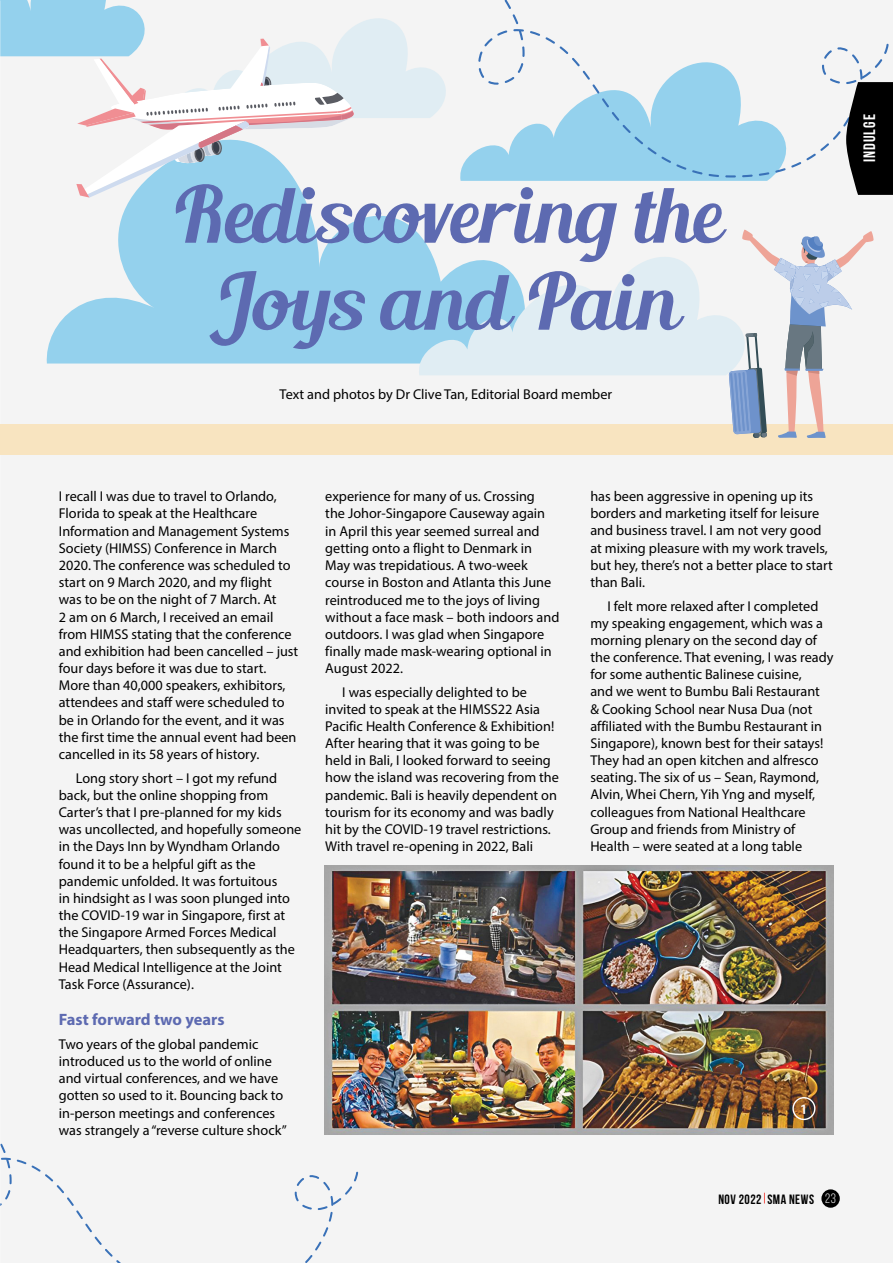
<style>
.page{position:relative;width:893px;height:1263px;background:#f4f4f4}
.page>*{position:absolute;margin:0;border:0;box-sizing:border-box;transform-origin:0 0}
.t1{font:78px/87px "Blenda Script";color:#5d6ab1;text-align:center}
.t2{font:700 16.5px "Myriad Pro";color:#5d6ab1}
.t3{font:700 16.5px "Bebas Neue";letter-spacing:.065em;color:#fff}
.t4{font:14.25px/17.2px "Myriad Pro";color:#000}
.t5{font:700 13.5px "Bebas Neue";letter-spacing:.035em;color:#000}
.s1{font-weight:400;color:#fff}
</style>
<div class="page">
<svg style="left:0;top:1116px;width:358px;height:147px"></svg>
<div style="left:0;top:424px;width:893px;height:31px;background:#f8e4c0"></div>
<svg style="left:46px;top:198px;width:368px;height:165px;fill:#94d1ed"></svg>
<svg style="left:464px;top:149px;width:308px;height:32px;background:#9bd3ed"></svg>
<svg style="left:414px;top:229px;width:331px;height:146px;fill:#e0edf3"></svg>
<svg style="left:729px;top:230px;width:145px;height:208px"></svg>
<svg style="left:0;top:0;width:464px;height:198px"></svg>
<svg style="left:478px;top:0;width:411px;height:177px"></svg>
<img style="left:325px;top:865px;width:508px;height:270px">
<div style="left:792px;top:1097px;width:24px;height:23px;border:1px solid #fff;border-radius:50%"></div>
<div style="left:821px;top:1189px;width:19px;height:19px;background:#000;border-radius:50%"></div>
<svg style="left:846px;top:82px;width:47px;height:113px;background:#191919"></svg>
<svg style="left:801px;top:1104px;width:4px;height:9px"></svg>
<h1 class="t1" style="left:172px;top:177px;width:550px">Rediscovering the<br>Joys and Pain</h1>
<p class="t4" style="left:280px;top:385px;width:334px">Text and photos by Dr Clive Tan, Editorial Board member</p>
<p class="t3" style="left:860px;top:162px;width:50px;rotate:-90deg">INDULGE</p>
<p class="t4" style="left:59px;top:488px;width:241px">I recall I was due to travel to Orlando, Florida to speak at the Healthcare Information and Management Systems Society (HIMSS) Conference in March 2020. The conference was scheduled to start on 9 March 2020, and my flight was to be on the night of 7 March. At<br>2 am on 6 March, I received an email from HIMSS stating that the conference and exhibition had been cancelled – just four days before it was due to start.<br>More than 40,000 speakers, exhibitors, attendees and staff were scheduled to be in Orlando for the event, and it was the first time the annual event had been cancelled in its 58 years of history.</p>
<p class="t4" style="left:59px;top:769px;width:244px;text-indent:17px">Long story short – I got my refund back, but the online shopping from Carter’s that I pre-planned for my kids was uncollected, and hopefully someone in the Days Inn by Wyndham Orlando found it to be a helpful gift as the pandemic unfolded. It was fortuitous<br>in hindsight as I was soon plunged into the COVID-19 war in Singapore, first at the Singapore Armed Forces Medical Headquarters, then subsequently as the Head Medical Intelligence at the Joint Task Force (Assurance).</p>
<p class="t2" style="left:59px;top:1009px;width:167px">Fast forward two years</p>
<p class="t4" style="left:59px;top:1035px;width:229px">Two years of the global pandemic introduced us to the world of online and virtual conferences, and we have gotten so used to it. Bouncing back to in-person meetings and conferences was strangely a “reverse culture shock”</p>
<p class="t4" style="left:325px;top:487px;width:236px">experience for many of us. Crossing<br>the Johor-Singapore Causeway again in April this year seemed surreal and getting onto a flight to Denmark in May was trepidatious. A two-week course in Boston and Atlanta this June reintroduced me to the joys of living without a face mask – both indoors and outdoors. I was glad when Singapore finally made mask-wearing optional in August 2022.</p>
<p class="t4" style="left:325px;top:683px;width:235px;text-indent:17px">I was especially delighted to be invited to speak at the HIMSS22 Asia Pacific Health Conference &amp; Exhibition!<br>After hearing that it was going to be held in Bali, I looked forward to seeing how the island was recovering from the pandemic. Bali is heavily dependent on tourism for its economy and was badly hit by the COVID-19 travel restrictions.<br>With travel re-opening in 2022, Bali</p>
<p class="t4" style="left:590px;top:488px;width:244px">has been aggressive in opening up its borders and marketing itself for leisure and business travel. I am not very good at mixing pleasure with my work travels, but hey, there’s not a better place to start than Bali.</p>
<p class="t4" style="left:590px;top:597px;width:245px;text-indent:17px">I felt more relaxed after I completed my speaking engagement, which was a morning plenary on the second day of the conference. That evening, I was ready for some authentic Balinese cuisine,<br>and we went to Bumbu Bali Restaurant<br>&amp; Cooking School near Nusa Dua (not affiliated with the Bumbu Restaurant in Singapore), known best for their satays!<br>They had an open kitchen and alfresco seating. The six of us – Sean, Raymond, Alvin, Whei Chern, Yih Yng and myself, colleagues from National Healthcare Group and friends from Ministry of Health – were seated at a long table</p>
<p class="t5" style="left:718px;top:1191px;width:119px">NOV 2022 SMA NEWS <span class="s1">23</span></p>
</div>
